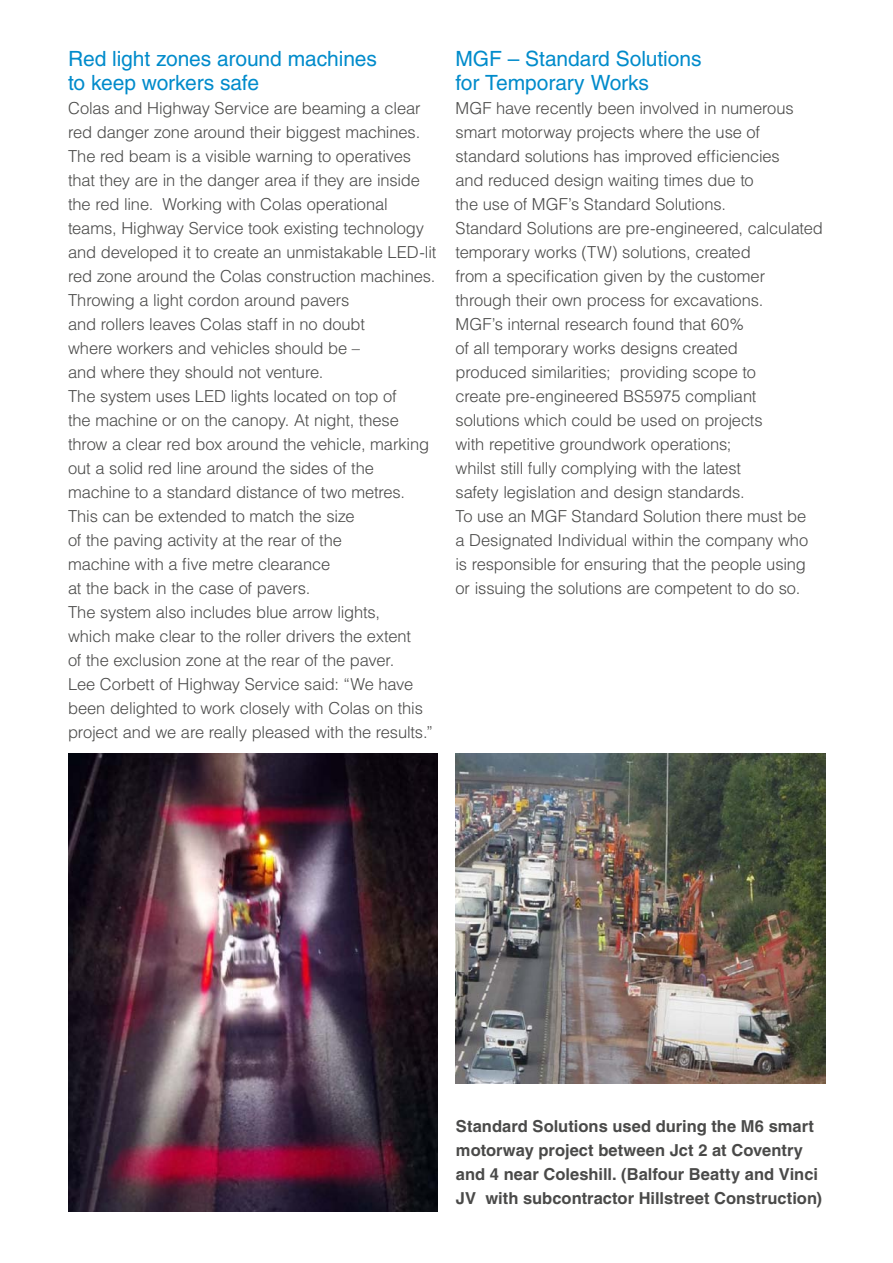
<style>
.page{position:relative;width:893px;height:1263px;background:#fff}
.page>*{position:absolute;margin:0;border:0;box-sizing:border-box;transform-origin:0 0}
.t1{font:21px/24px "Helvetica LT Std";letter-spacing:-.005em;color:#008bcb}
.t2{font:300 16.5px/24px "Helvetica LT Std";letter-spacing:-.01em;color:#4a4a49}
.t3{font:700 16.5px/24px "Helvetica LT Std";color:#4a4a49}
</style>
<div class="page">
<img style="left:68px;top:753px;width:370px;height:459px">
<img style="left:455px;top:753px;width:370px;height:330px">
<p class="t1" style="left:68px;top:47px;width:310px">Red light zones around machines to keep workers safe</p>
<p class="t2" style="left:68px;top:96px;width:370px">Colas and Highway Service are beaming a clear red danger zone around their biggest machines.<br>The red beam is a visible warning to operatives that they are in the danger area if they are inside the red line. Working with Colas operational teams, Highway Service took existing technology and developed it to create an unmistakable LED-lit red zone around the Colas construction machines.<br>Throwing a light cordon around pavers<br>and rollers leaves Colas staff in no doubt<br>where workers and vehicles should be –<br>and where they should not venture.<br>The system uses LED lights located on top of<br>the machine or on the canopy. At night, these throw a clear red box around the vehicle, marking out a solid red line around the sides of the machine to a standard distance of two metres.<br>This can be extended to match the size<br>of the paving activity at the rear of the<br>machine with a five metre clearance<br>at the back in the case of pavers.<br>The system also includes blue arrow lights,<br>which make clear to the roller drivers the extent<br>of the exclusion zone at the rear of the paver.<br>Lee Corbett of Highway Service said: “We have been delighted to work closely with Colas on this project and we are really pleased with the results.”</p>
<p class="t1" style="left:455px;top:47px;width:248px">MGF – Standard Solutions for Temporary Works</p>
<p class="t2" style="left:455px;top:96px;width:369px">MGF have recently been involved in numerous smart motorway projects where the use of standard solutions has improved efficiencies<br>and reduced design waiting times due to<br>the use of MGF’s Standard Solutions.<br>Standard Solutions are pre-engineered, calculated temporary works (TW) solutions, created<br>from a specification given by the customer through their own process for excavations.<br>MGF’s internal research found that 60%<br>of all temporary works designs created<br>produced similarities; providing scope to<br>create pre-engineered BS5975 compliant solutions which could be used on projects<br>with repetitive groundwork operations;<br>whilst still fully complying with the latest<br>safety legislation and design standards.<br>To use an MGF Standard Solution there must be<br>a Designated Individual within the company who is responsible for ensuring that the people using or issuing the solutions are competent to do so.</p>
<p class="t3" style="left:456px;top:1114px;width:368px">Standard Solutions used during the M6 smart motorway project between Jct 2 at Coventry and 4 near Coleshill. (Balfour Beatty and Vinci JV with subcontractor Hillstreet Construction)</p>
</div>
